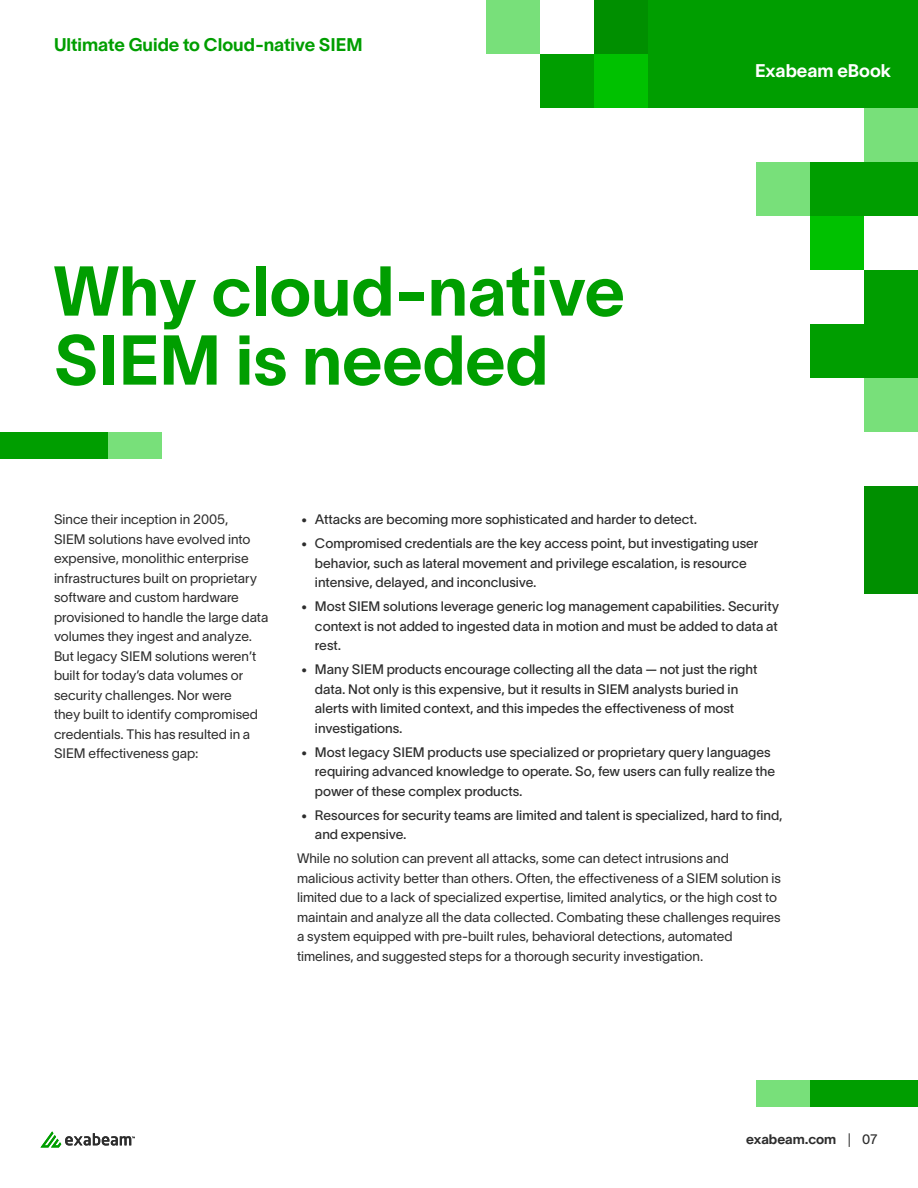
<style>
.page{position:relative;width:918px;height:1188px;background:#fff}
.page>*{position:absolute;margin:0;border:0;box-sizing:border-box;transform-origin:0 0}
.t1{font:69px/69px "Lausanne 700";color:#009e00}
.t2{font:18px "Lausanne 700";color:#009e00}
.t3{font:18px "Lausanne 700";color:#fff}
.t4{font:13.5px/19.5px "Lausanne 400";color:#2d2d2d}
.t5{font:13.5px/19.5px "Lausanne 300";color:#2d2d2d}
.t6{font:13.5px "Lausanne 700";color:#2d2d2d}
.s1{font-family:"Lausanne 300"}
.s2{font-family:"Lausanne 400"}
</style>
<div class="page">
<div style="left:648px;top:0;width:270px;height:108px;background:#009e00"></div>
<div style="left:540px;top:54px;width:54px;height:54px;background:#009e00"></div>
<div style="left:486px;top:0;width:54px;height:54px;background:#78e07a"></div>
<div style="left:594px;top:54px;width:54px;height:54px;background:#00c100"></div>
<div style="left:594px;top:0;width:54px;height:54px;background:#008f00"></div>
<div style="left:864px;top:486px;width:54px;height:108px;background:#008f00"></div>
<div style="left:0;top:432px;width:108px;height:27px;background:#009e00"></div>
<div style="left:108px;top:432px;width:54px;height:27px;background:#78e07a"></div>
<div style="left:810px;top:162px;width:108px;height:54px;background:#009e00"></div>
<div style="left:864px;top:270px;width:54px;height:108px;background:#009e00"></div>
<div style="left:810px;top:324px;width:108px;height:54px;background:#009e00"></div>
<div style="left:864px;top:378px;width:54px;height:54px;background:#78e07a"></div>
<div style="left:756px;top:162px;width:54px;height:54px;background:#78e07a"></div>
<div style="left:810px;top:216px;width:54px;height:54px;background:#00c100"></div>
<div style="left:864px;top:108px;width:54px;height:54px;background:#78e07a"></div>
<svg style="left:41px;top:1131px;width:94px;height:16px"></svg>
<div style="left:810px;top:1080px;width:108px;height:27px;background:#009e00"></div>
<div style="left:756px;top:1080px;width:54px;height:27px;background:#78e07a"></div>
<h2 class="t2" style="left:54px;top:33px;width:310px">Ultimate Guide to Cloud-native SIEM</h2>
<h1 class="t1" style="left:54px;top:255px;width:572px">Why cloud-native<br>SIEM is needed</h1>
<h2 class="t3" style="left:755px;top:60px;width:137px">Exabeam eBook</h2>
<p class="t5" style="left:54px;top:509px;width:216px">Since their inception in 2005,<br>SIEM solutions have evolved into expensive, monolithic enterprise infrastructures built on proprietary software and custom hardware provisioned to handle the large data volumes they ingest and analyze.<br>But legacy SIEM solutions weren’t built for today’s data volumes or security challenges. Nor were<br>they built to identify compromised credentials. This has resulted in a SIEM effectiveness gap:</p>
<p class="t4" style="left:301px;top:507px;width:459px;line-height:24px"><span class="s1">Ť</span> Attacks are becoming more sophisticated and harder to detect.<br><span class="s1">Ť</span> Compromised credentials are the key access point, but investigating user</p>
<p class="t4" style="left:315px;top:553px;width:433px">behavior, such as lateral movement and privilege escalation, is resource intensive, delayed, and inconclusive.</p>
<p class="t4" style="left:315px;top:596px;width:466px;text-align:justify;text-indent:-14px"><span class="s1">Ť</span> Most SIEM solutions leverage generic log management capabilities. Security context is not added to ingested data in motion and must be added to data at rest.</p>
<p class="t4" style="left:315px;top:659px;width:444px;text-indent:-14px"><span class="s1">Ť</span> Many SIEM products encourage collecting all the data — not just the right data. Not only is this expensive, but it results in SIEM analysts buried in alerts with limited context, and this impedes the effectiveness of most investigations.</p>
<p class="t4" style="left:315px;top:742px;width:462px;text-indent:-14px"><span class="s1">Ť</span> Most legacy SIEM products use specialized or proprietary query languages requiring advanced knowledge to operate. So, few users can fully realize the power of these complex products.</p>
<p class="t4" style="left:315px;top:805px;width:469px;text-indent:-14px"><span class="s1">Ť</span> Resources for security teams are limited and talent is specialized, hard to find, and expensive.</p>
<p class="t5" style="left:297px;top:848px;width:485px">While no solution can prevent all attacks, some can detect intrusions and malicious activity better than others. Often, the effectiveness of a SIEM solution is limited due to a lack of specialized expertise, limited analytics, or the high cost to maintain and analyze all the data collected. Combating these challenges requires a system equipped with pre-built rules, behavioral detections, automated timelines, and suggested steps for a thorough security investigation.</p>
<p class="t6" style="left:746px;top:1130px;width:133px">exabeam.com <span class="s2">| 07</span></p>
</div>
